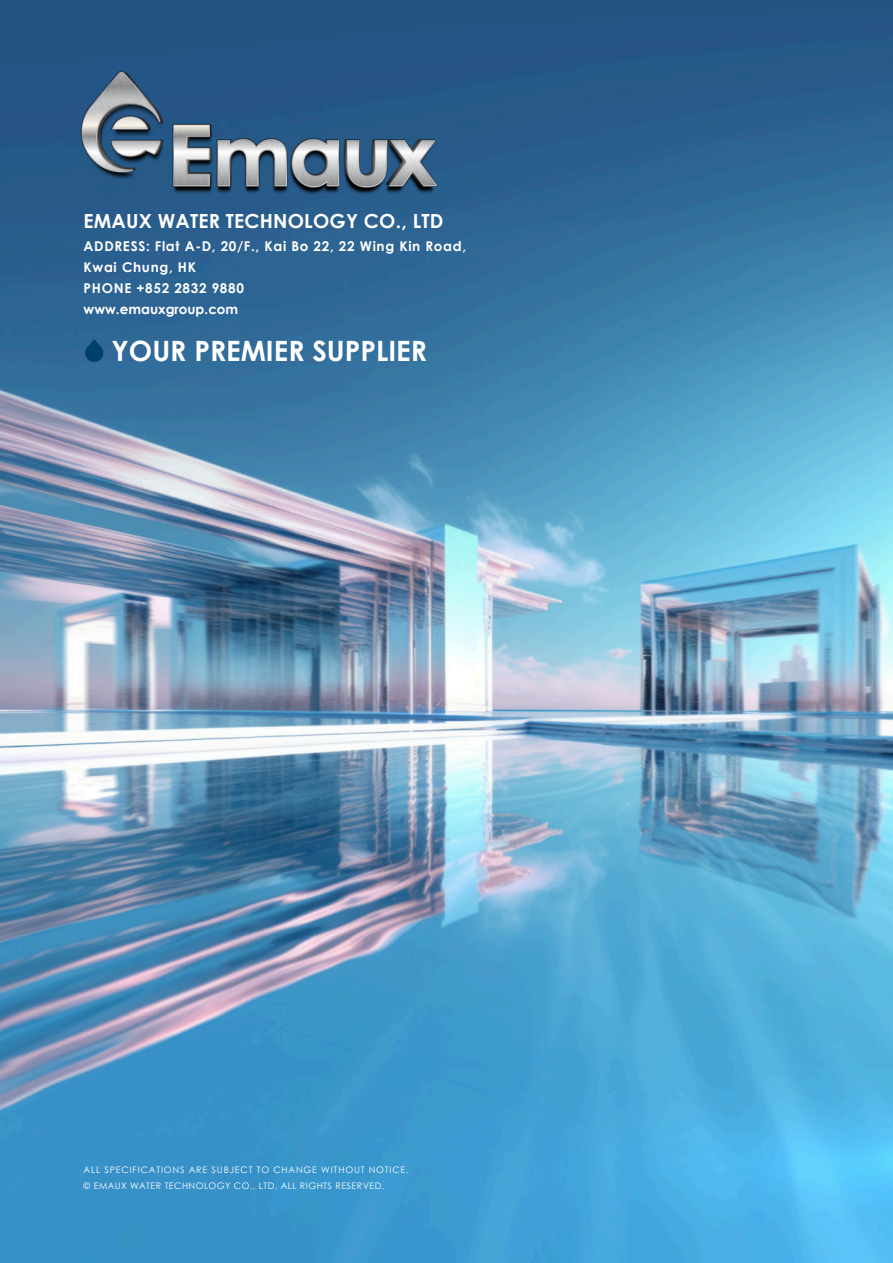
<style>
.page{position:relative;width:893px;height:1263px;background:#fff}
.page>*{position:absolute;margin:0;border:0;box-sizing:border-box;transform-origin:0 0}
.t1{font:700 27.9px "Century Gothic";color:#fff}
.t2{font:700 19.5px "Century Gothic";letter-spacing:.01em;color:#fff}
.t3{font:700 13.5px/21px "Century Gothic";letter-spacing:.05em;color:#fff}
.t4{font:9px "Century Gothic";letter-spacing:.095em;color:#fff}
.t5{font:9px "Century Gothic";letter-spacing:.05em;color:#fff}
</style>
<div class="page">
<img style="left:0;top:0;width:893px;height:1263px">
<svg style="left:84px;top:339px;width:20px;height:24px"></svg>
<img style="left:66px;top:28px;width:391px;height:219px">
<h2 class="t2" style="left:84px;top:206px;width:361px">EMAUX WATER TECHNOLOGY CO., LTD</h2>
<p class="t3" style="left:84px;top:235px;width:384px">ADDRESS: Flat A-D, 20/F., Kai Bo 22, 22 Wing Kin Road,<br>Kwai Chung, HK<br>PHONE +852 2832 9880<br>www.emauxgroup.com</p>
<h1 class="t1" style="left:112px;top:329px;width:317px">YOUR PREMIER SUPPLIER</h1>
<p class="t4" style="left:84px;top:1163px;width:327px">ALL SPECIFICATIONS ARE SUBJECT TO CHANGE WITHOUT NOTICE.</p>
<p class="t5" style="left:84px;top:1179px;width:302px">© EMAUX WATER TECHNOLOGY CO., LTD. ALL RIGHTS RESERVED.</p>
</div>
